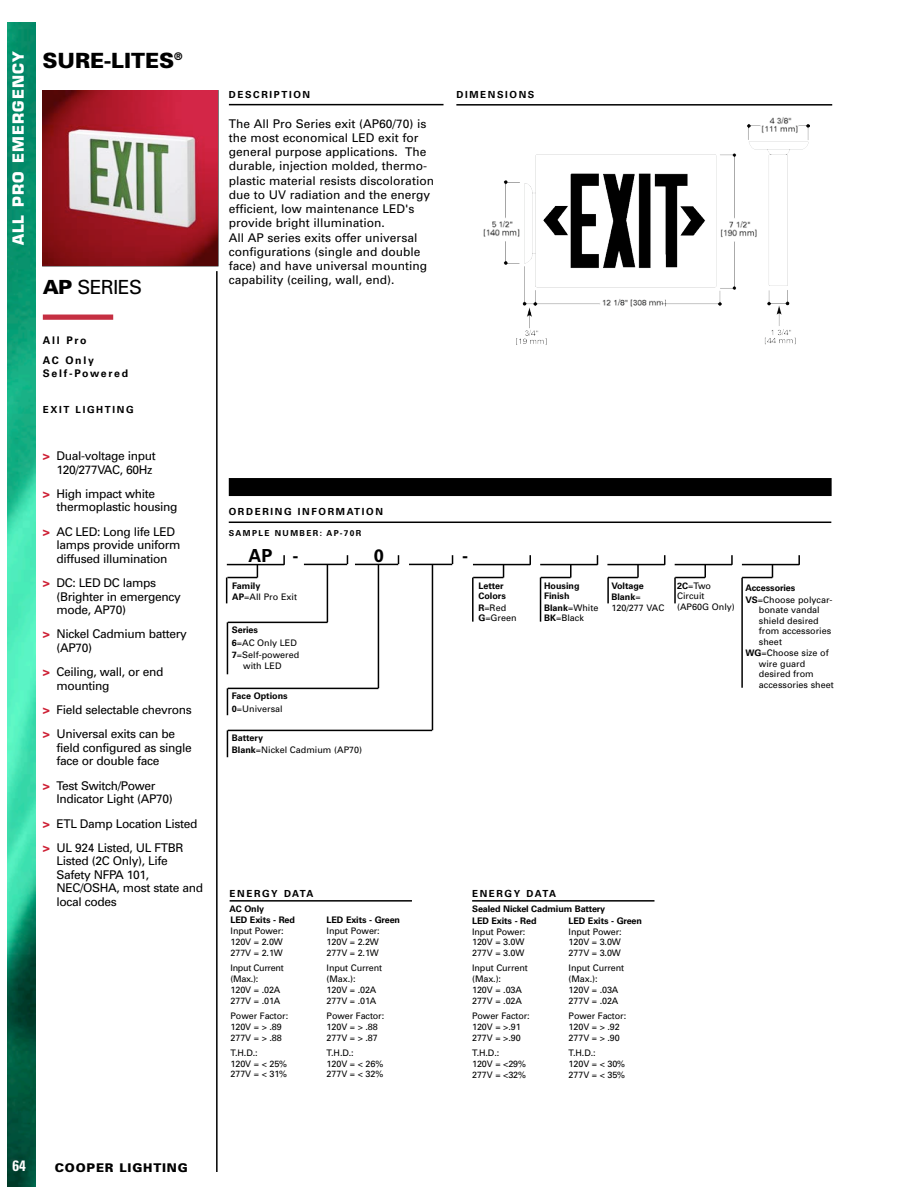
<style>
.page{position:relative;width:917px;height:1187px;background:#fff}
.page>*{position:absolute;margin:0;border:0;box-sizing:border-box;transform-origin:0 0}
.t1{font:900 21px "Univers";color:#000}
.t2{font:19.5px "Univers";letter-spacing:-.04em;color:#000}
.t3{font:700 18px "Univers LT Std";color:#000}
.t4{font:700 15px "Eurostile LT Std";letter-spacing:.07em;color:#fff}
.t5{font:700 condensed 15px "Univers LT Std";color:#fff}
.t6{font:12px/13.5px "Univers";letter-spacing:-.03em;color:#000}
.t7{font:12px/14.2px "Univers";color:#000}
.t8{font:900 12px "Univers";letter-spacing:.065em;color:#000}
.t9{font:700 10.5px/20px "Univers LT Std";letter-spacing:.165em;color:#000}
.t10{font:700 9.75px "Univers LT Std";letter-spacing:.165em;color:#000}
.t11{font:9px/10.8px "Univers";letter-spacing:-.01em;color:#000}
.t12{font:700 9px/10.5px "Univers LT Std";letter-spacing:-.01em;color:#000}
.t13{font:9px/10.8px "Univers";letter-spacing:-.035em;color:#000}
.t14{font:700 8.25px "Univers LT Std";letter-spacing:.165em;color:#000}
.s1{font-weight:900}
.s2{font-family:"Univers LT Std";font-weight:700;color:#ce1f34}
.s3{font-family:"Univers LT Std";font-weight:700}
.s4{font-family:"Univers";font-weight:400}
</style>
<div class="page">
<img style="left:43px;top:91px;width:175px;height:174px">
<img style="left:8px;top:22px;width:27px;height:1164px">
<div style="left:43px;top:314px;width:70px;height:6px;background:#c52f42"></div>
<svg style="left:216px;top:271px;width:2px;height:901px;background:#3e3e3e"></svg>
<svg style="left:228px;top:521px;width:604px;height:2px"></svg>
<svg style="left:472px;top:555px;width:59px;height:67px"></svg>
<svg style="left:539px;top:555px;width:60px;height:67px"></svg>
<svg style="left:607px;top:555px;width:59px;height:49px"></svg>
<svg style="left:674px;top:555px;width:59px;height:49px"></svg>
<svg style="left:741px;top:555px;width:59px;height:133px"></svg>
<svg style="left:225px;top:555px;width:229px;height:203px"></svg>
<svg style="left:456px;top:104px;width:377px;height:2px"></svg>
<img style="left:483px;top:117px;width:326px;height:228px">
<svg style="left:228px;top:103px;width:216px;height:3px"></svg>
<div style="left:229px;top:478px;width:602px;height:18px;background:#000"></div>
<svg style="left:229px;top:900px;width:183px;height:2px"></svg>
<svg style="left:472px;top:900px;width:183px;height:2px"></svg>
<h3 class="t4" style="left:13px;top:245px;width:196px;rotate:-90deg">ALL PRO EMERGENCY</h3>
<h1 class="t1" style="left:42px;top:52px;width:142px">SURE-LITES<sup>®</sup></h1>
<h2 class="t2" style="left:43px;top:280px;width:101px"><span class="s1">AP</span> SERIES</h2>
<p class="t9" style="left:43px;top:331px;width:53px">All Pro<br>AC Only</p>
<p class="t9" style="left:43px;top:365px;width:87px">Self-Powered</p>
<p class="t10" style="left:43px;top:406px;width:92px">EXIT LIGHTING</p>
<h3 class="t6" style="left:43px;top:450px;width:114px;text-align:right"><span class="s2">&gt;</span> Dual-voltage input<br>120/277VAC, 60Hz</h3>
<h3 class="t6" style="left:56px;top:488px;width:122px;text-indent:-13px"><span class="s2">&gt;</span> High impact white thermoplastic housing</h3>
<h3 class="t6" style="left:56px;top:526px;width:125px;text-indent:-13px"><span class="s2">&gt;</span> AC LED: Long life LED lamps provide uniform diffused illumination</h3>
<h3 class="t6" style="left:56px;top:577px;width:126px;text-indent:-13px"><span class="s2">&gt;</span> DC: LED DC lamps (Brighter in emergency mode, AP70)</h3>
<h3 class="t6" style="left:56px;top:628px;width:132px;text-indent:-13px"><span class="s2">&gt;</span> Nickel Cadmium battery (AP70)</h3>
<h3 class="t6" style="left:56px;top:666px;width:108px;text-indent:-13px"><span class="s2">&gt;</span> Ceiling, wall, or end mounting</h3>
<h3 class="t6" style="left:43px;top:698px;width:150px;line-height:24.3px"><span class="s2">&gt;</span> Field selectable chevrons <span class="s2">&gt;</span> Universal exits can be</h3>
<h3 class="t6" style="left:56px;top:742px;width:137px">field configured as single face or double face</h3>
<h3 class="t6" style="left:56px;top:779px;width:118px;text-indent:-13px"><span class="s2">&gt;</span> Test Switch/Power<br>Indicator Light (AP70)</h3>
<h3 class="t6" style="left:43px;top:812px;width:156px;line-height:24.3px"><span class="s2">&gt;</span> ETL Damp Location Listed <span class="s2">&gt;</span> UL 924 Listed, UL FTBR</h3>
<h3 class="t6" style="left:56px;top:855px;width:148px">Listed (2C Only), Life<br>Safety NFPA 101,<br>NEC/OSHA, most state and local codes</h3>
<p class="t10" style="left:229px;top:91px;width:83px">DESCRIPTION</p>
<p class="t10" style="left:456px;top:91px;width:80px">DIMENSIONS</p>
<p class="t7" style="left:229px;top:117px;width:206px">The All Pro Series exit (AP60/70) is the most economical LED exit for general purpose applications. The durable, injection molded, thermo&shy;plastic material resists discoloration due to UV radiation and the energy efficient, low maintenance LED's provide bright illumination.<br>All AP series exits offer universal configurations (single and double face) and have universal mounting capability (ceiling, wall, end).</p>
<p class="t10" style="left:229px;top:508px;width:156px">ORDERING INFORMATION</p>
<p class="t14" style="left:229px;top:529px;width:134px">SAMPLE NUMBER: AP-70R</p>
<h3 class="t3" style="left:248px;top:548px;width:52px">AP -</h3>
<h3 class="t3" style="left:374px;top:548px;width:12px">0</h3>
<h3 class="t3" style="left:462px;top:548px;width:7px">-</h3>
<p class="t12" style="left:232px;top:581px;width:30px">Family</p>
<p class="t11" style="left:232px;top:592px;width:66px"><span class="s3">AP</span>=All Pro Exit</p>
<p class="t12" style="left:478px;top:581px;width:29px">Letter<br>Colors</p>
<p class="t11" style="left:478px;top:603px;width:40px"><span class="s3">R</span>=Red<br><span class="s3">G</span>=Green</p>
<p class="t12" style="left:232px;top:626px;width:28px">Series</p>
<p class="t11" style="left:232px;top:637px;width:69px;line-height:12.3px"><span class="s3">6</span>=AC Only LED<br><span class="s3">7</span>=Self-powered</p>
<p class="t11" style="left:243px;top:661px;width:40px">with LED</p>
<p class="t12" style="left:232px;top:692px;width:57px">Face Options</p>
<p class="t11" style="left:232px;top:703px;width:52px"><span class="s3">0</span>=Universal</p>
<p class="t12" style="left:232px;top:734px;width:33px">Battery</p>
<p class="t11" style="left:232px;top:745px;width:132px"><span class="s3">Blank</span>=Nickel Cadmium (AP70)</p>
<p class="t12" style="left:544px;top:581px;width:37px">Housing<br>Finish</p>
<p class="t11" style="left:544px;top:603px;width:56px"><span class="s3">Blank</span>=White<br><span class="s3">BK</span>=Black</p>
<p class="t12" style="left:611px;top:580px;width:34px;line-height:11.9px">Voltage<br>Blank<span class="s4">=</span></p>
<p class="t11" style="left:611px;top:603px;width:54px">120/277 VAC</p>
<p class="t11" style="left:677px;top:581px;width:59px"><span class="s3">2C</span>=Two<br>Circuit (AP60G Only)</p>
<p class="t12" style="left:745px;top:583px;width:51px">Accessories</p>
<p class="t11" style="left:759px;top:595px;width:75px;text-indent:-14px"><span class="s3">VS</span>=Choose polycar&shy;bonate vandal shield desired from accessories sheet</p>
<p class="t11" style="left:759px;top:649px;width:76px;text-indent:-14px"><span class="s3">WG</span>=Choose size of wire guard desired from accessories sheet</p>
<p class="t10" style="left:229px;top:889px;width:85px">ENERGY DATA</p>
<p class="t12" style="left:229px;top:904px;width:36px">AC Only</p>
<p class="t12" style="left:230px;top:916px;width:66px">LED Exits - Red</p>
<p class="t11" style="left:230px;top:926px;width:55px;text-align:justify">Input Power:<br>120V = 2.0W 277V = 2.1W</p>
<p class="t13" style="left:230px;top:963px;width:55px">Input Current (Max.):<br>120V = .02A<br>277V = .01A</p>
<p class="t11" style="left:230px;top:1011px;width:59px">Power Factor:<br>120V = &gt; .89<br>277V = &gt; .88</p>
<p class="t11" style="left:230px;top:1048px;width:58px">T.H.D.:<br>120V = &lt; 25%<br>277V = &lt; 31%</p>
<p class="t12" style="left:326px;top:916px;width:75px">LED Exits - Green</p>
<p class="t11" style="left:326px;top:926px;width:55px;text-align:justify">Input Power:<br>120V = 2.2W 277V = 2.1W</p>
<p class="t11" style="left:326px;top:963px;width:57px">Input Current (Max.):<br>120V = .02A<br>277V = .01A</p>
<p class="t11" style="left:326px;top:1011px;width:59px">Power Factor:<br>120V = &gt; .88<br>277V = &gt; .87</p>
<p class="t11" style="left:326px;top:1048px;width:58px">T.H.D.:<br>120V = &lt; 26%<br>277V = &lt; 32%</p>
<p class="t10" style="left:472px;top:889px;width:85px">ENERGY DATA</p>
<p class="t12" style="left:472px;top:904px;width:135px">Sealed Nickel Cadmium Battery</p>
<p class="t12" style="left:472px;top:916px;width:66px">LED Exits - Red</p>
<p class="t11" style="left:472px;top:926px;width:55px;text-align:justify">Input Power:<br>120V = 3.0W 277V = 3.0W</p>
<p class="t11" style="left:472px;top:963px;width:57px">Input Current (Max.):<br>120V = .03A<br>277V = .02A</p>
<p class="t11" style="left:472px;top:1011px;width:59px">Power Factor:<br>120V = &gt;.91<br>277V = &gt;.90</p>
<p class="t11" style="left:472px;top:1048px;width:56px">T.H.D.:<br>120V = &lt;29%<br>277V = &lt;32%</p>
<p class="t12" style="left:568px;top:916px;width:75px">LED Exits - Green</p>
<p class="t11" style="left:568px;top:926px;width:55px;text-align:justify">Input Power:<br>120V = 3.0W 277V = 3.0W</p>
<p class="t11" style="left:568px;top:963px;width:57px">Input Current (Max.):<br>120V = .03A<br>277V = .02A</p>
<p class="t11" style="left:568px;top:1011px;width:59px">Power Factor:<br>120V = &gt; .92<br>277V = &gt; .90</p>
<p class="t11" style="left:568px;top:1048px;width:58px">T.H.D.:<br>120V = &lt; 30%<br>277V = &lt; 35%</p>
<h3 class="t5" style="left:12px;top:1160px;width:15px">64</h3>
<h3 class="t8" style="left:55px;top:1163px;width:134px">COOPER LIGHTING</h3>
</div>
